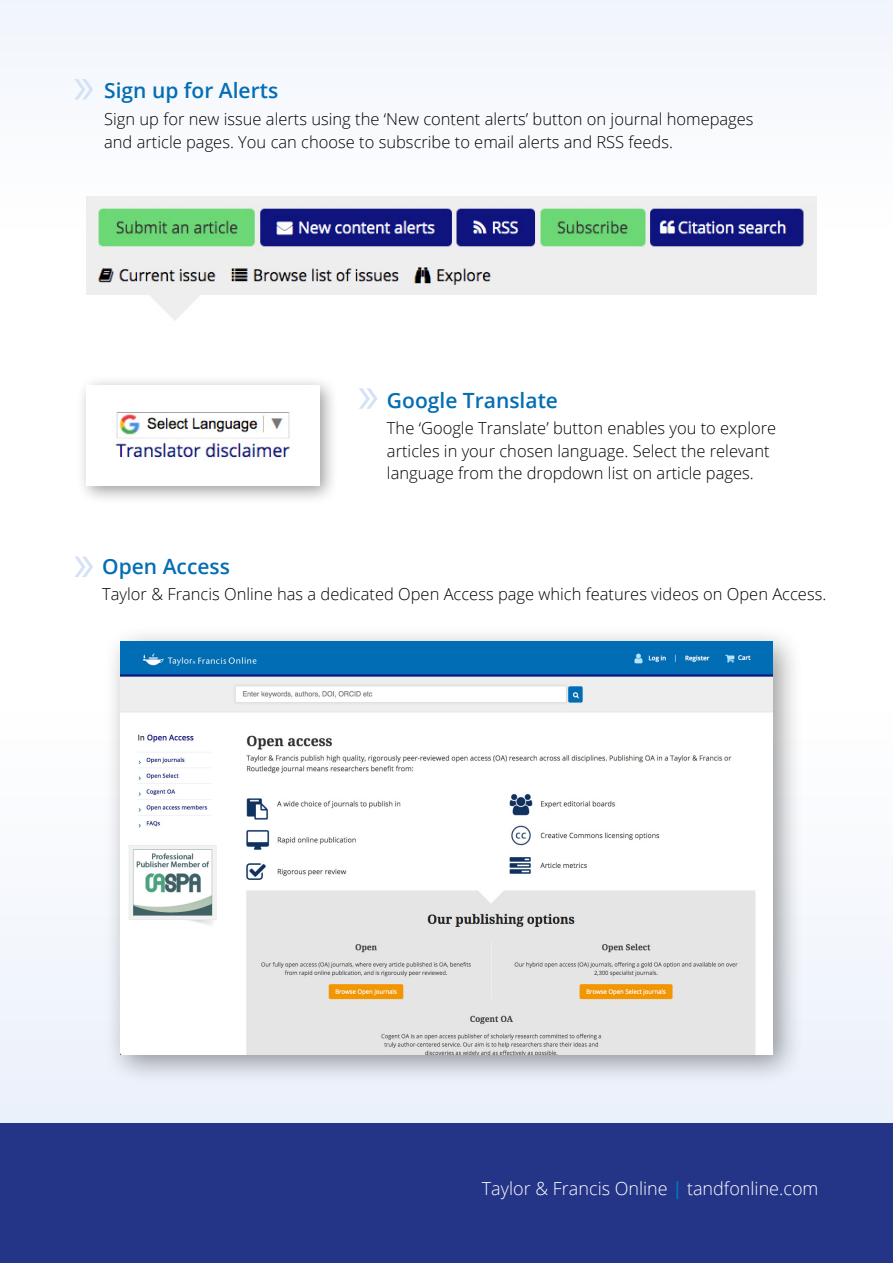
<style>
.page{position:relative;width:893px;height:1263px;background:#fff}
.page>*{position:absolute;margin:0;border:0;box-sizing:border-box;transform-origin:0 0}
.t1{font:600 21px "Open Sans";color:#046eb5}
.t2{font:300 18px "Open Sans";color:#fff}
.t3{font:300 16.5px/22.5px "Open Sans";color:#000}
.s1{font-weight:700;color:#046eb5}
</style>
<div class="page">
<div style="left:0;top:0;width:893px;height:229px;background:#f6f9fd"></div>
<div style="left:0;top:711px;width:893px;height:412px;background:#ebf1fb"></div>
<div style="left:0;top:1123px;width:893px;height:140px;background:#243487"></div>
<svg style="left:75px;top:556px;width:18px;height:21px"></svg>
<img style="left:87px;top:196px;width:729px;height:124px">
<svg style="left:359px;top:388px;width:19px;height:21px"></svg>
<div style="left:76px;top:375px;width:263px;height:130px;background:#000;opacity:.4"></div>
<img style="left:87px;top:385px;width:232px;height:100px">
<div style="left:103px;top:625px;width:702px;height:460px;background:#000;opacity:.4"></div>
<img style="left:120px;top:642px;width:653px;height:412px">
<svg style="left:75px;top:79px;width:18px;height:21px"></svg>
<p class="t1" style="left:104px;top:76px;width:176px">Sign up for Alerts</p>
<p class="t3" style="left:104px;top:107px;width:651px">Sign up for new issue alerts using the ‘New content alerts’ button on journal homepages and article pages. You can choose to subscribe to email alerts and RSS feeds.</p>
<p class="t1" style="left:387px;top:385px;width:173px">Google Translate</p>
<p class="t3" style="left:387px;top:417px;width:391px">The ‘Google Translate’ button enables you to explore articles in your chosen language. Select the relevant language from the dropdown list on article pages.</p>
<p class="t1" style="left:102px;top:552px;width:129px">Open Access</p>
<p class="t3" style="left:102px;top:583px;width:725px">Taylor &amp; Francis Online has a dedicated Open Access page which features videos on Open Access.</p>
<p class="t2" style="left:482px;top:1176px;width:338px">Taylor &amp; Francis Online <span class="s1">|</span> tandfonline.com</p>
</div>
